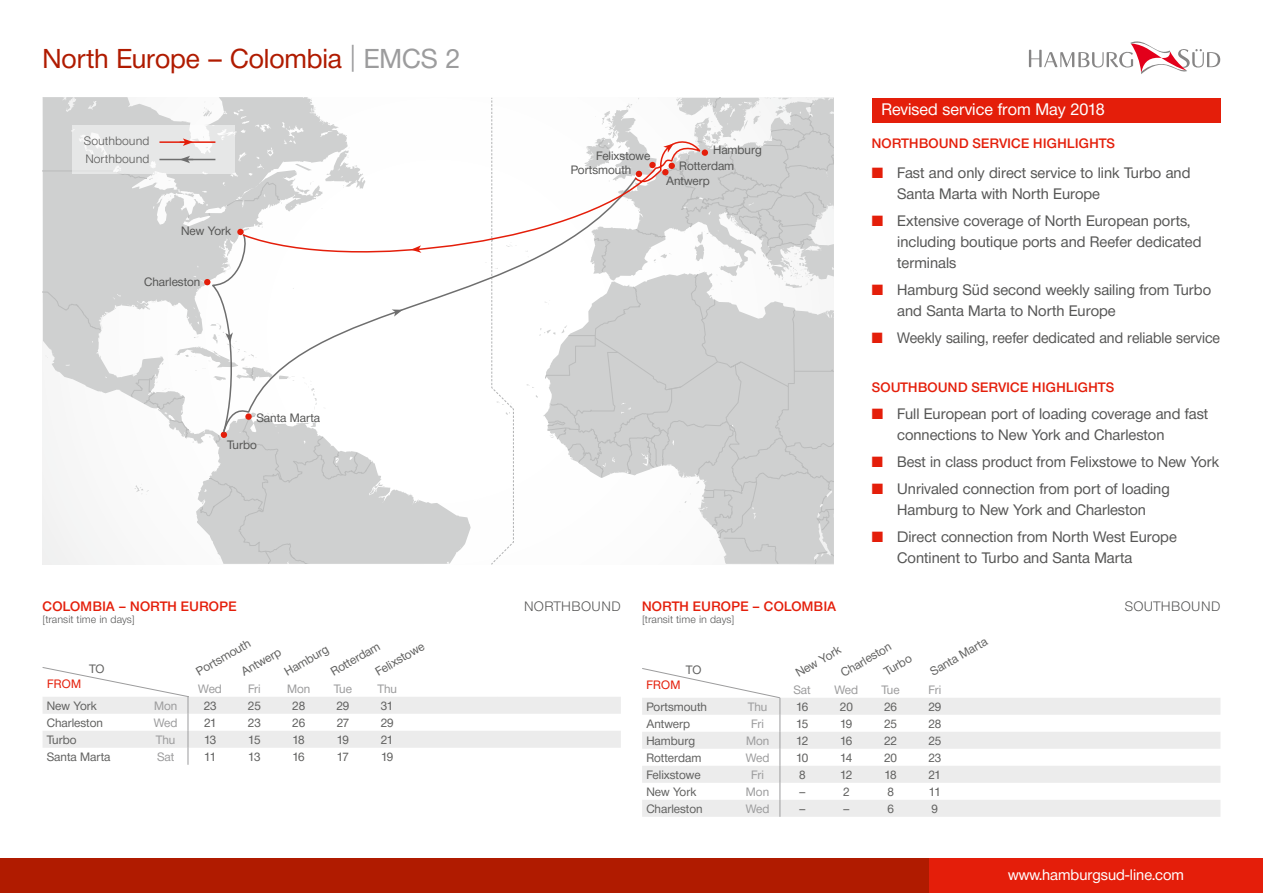
<style>
.page{position:relative;width:1263px;height:893px;background:#fff}
.page>*{position:absolute;margin:0;border:0;box-sizing:border-box;transform-origin:0 0}
.t1{font:27px "Neue Helvetica BQ";letter-spacing:-.005em;color:#b01b00}
.t2{font:16.5px "Neue Helvetica BQ";color:#fff}
.t3{font:15px/21px "Neue Helvetica BQ";color:#565655}
.t4{font:15px "Neue Helvetica BQ";color:#565655;scale:.96 1}
.t5{font:15px "Neue Helvetica BQ";color:#fff}
.t6{font:500 13.5px "Neue Helvetica BQ";letter-spacing:.02em;color:#e41e0a}
.t7{font:300 13.5px "Neue Helvetica BQ";letter-spacing:.02em;color:#565655}
.t8{font:12px/22.5px "Neue Helvetica BQ";color:#626261}
.t9{font:12px "Neue Helvetica BQ";color:#565655}
.t10{font:12px "Neue Helvetica BQ";color:#9c9c9d}
.t11{font:300 12px/18px "Neue Helvetica BQ";color:#565655}
.t12{font:12px "Neue Helvetica BQ";letter-spacing:.02em;color:#e41e0a}
.t13{font:300 10.5px "Neue Helvetica BQ";color:#565655}
.s1{color:#9c9c9d}
.s2{color:#e41e0a}
</style>
<div class="page">
<svg style="left:1029px;top:41px;width:191px;height:33px"></svg>
<div style="left:0;top:859px;width:929px;height:34px;background:#b01b00"></div>
<div style="left:929px;top:859px;width:334px;height:34px;background:#e41e0a"></div>
<svg style="left:43px;top:444px;width:156px;height:120px"></svg>
<svg style="left:199px;top:444px;width:71px;height:120px;background:#d4d5d5"></svg>
<svg style="left:270px;top:444px;width:201px;height:120px"></svg>
<svg style="left:43px;top:97px;width:300px;height:347px"></svg>
<svg style="left:579px;top:461px;width:255px;height:103px"></svg>
<svg style="left:579px;top:291px;width:255px;height:170px;background:#d0d1d1"></svg>
<svg style="left:491px;top:97px;width:88px;height:468px"></svg>
<svg style="left:42px;top:667px;width:579px;height:98px"></svg>
<svg style="left:781px;top:698px;width:439px;height:119px;fill:#ececec"></svg>
<svg style="left:642px;top:668px;width:139px;height:149px"></svg>
<svg style="left:602px;top:98px;width:232px;height:193px"></svg>
<svg style="left:148px;top:223px;width:125px;height:220px"></svg>
<svg style="left:72px;top:125px;width:162px;height:49px;background:#e7e8e8"></svg>
<hr style="left:159px;top:159px;width:56px;height:1px;background:#6e6e6e">
<svg style="left:180px;top:156px;width:13px;height:7px"></svg>
<hr style="left:159px;top:141px;width:56px;height:2px;background:#e41e0a">
<svg style="left:180px;top:136px;width:28px;height:12px"></svg>
<svg style="left:222px;top:176px;width:416px;height:257px"></svg>
<svg style="left:242px;top:134px;width:462px;height:141px"></svg>
<div style="left:872px;top:98px;width:348px;height:24px;background:#e41e0a"></div>
<h1 class="t1" style="left:43px;top:42px;width:419px">North Europe – Colombia <span class="s1">| EMCS 2</span></h1>
<p class="t11" style="left:84px;top:131px;width:67px">Southbound<br>Northbound</p>
<p class="t9" style="left:181px;top:223px;width:51px">New York</p>
<p class="t9" style="left:144px;top:274px;width:58px">Charleston</p>
<p class="t9" style="left:256px;top:410px;width:65px">Santa Marta</p>
<p class="t9" style="left:227px;top:438px;width:31px">Turbo</p>
<p class="t9" style="left:596px;top:148px;width:56px">Felixstowe</p>
<p class="t9" style="left:713px;top:142px;width:50px">Hamburg</p>
<p class="t9" style="left:571px;top:162px;width:62px">Portsmouth</p>
<p class="t9" style="left:679px;top:158px;width:56px">Rotterdam</p>
<p class="t9" style="left:666px;top:173px;width:45px">Antwerp</p>
<p class="t2" style="left:881px;top:99px;width:225px">Revised service from May 2018</p>
<p class="t6" style="left:872px;top:135px;width:245px">NORTHBOUND SERVICE HIGHLIGHTS</p>
<p class="t3" style="left:897px;top:162px;width:295px;text-indent:-26px"><span class="s2">■</span> Fast and only direct service to link Turbo and<br>Santa Marta with North Europe</p>
<p class="t3" style="left:897px;top:210px;width:306px;text-indent:-26px"><span class="s2">■</span> Extensive coverage of North European ports, including boutique ports and Reefer dedicated terminals</p>
<p class="t3" style="left:897px;top:279px;width:315px;text-indent:-26px"><span class="s2">■</span> Hamburg Süd second weekly sailing from Turbo and Santa Marta to North Europe</p>
<p class="t4" style="left:872px;top:328px;width:364px"><span class="s2">■</span> Weekly sailing, reefer dedicated and reliable service</p>
<p class="t6" style="left:872px;top:379px;width:244px">SOUTHBOUND SERVICE HIGHLIGHTS</p>
<p class="t3" style="left:897px;top:404px;width:312px;text-indent:-26px"><span class="s2">■</span> Full European port of loading coverage and fast connections to New York and Charleston</p>
<p class="t3" style="left:872px;top:452px;width:349px"><span class="s2">■</span> Best in class product from Felixstowe to New York</p>
<p class="t3" style="left:872px;top:479px;width:299px;text-align:center"><span class="s2">■</span> Unrivaled connection from port of loading<br>Hamburg to New York and Charleston</p>
<p class="t3" style="left:897px;top:527px;width:281px;text-indent:-26px"><span class="s2">■</span> Direct connection from North West Europe<br>Continent to Turbo and Santa Marta</p>
<p class="t6" style="left:43px;top:597px;width:195px">COLOMBIA – NORTH EUROPE</p>
<p class="t7" style="left:524px;top:597px;width:98px">NORTHBOUND</p>
<p class="t13" style="left:43px;top:613px;width:94px">[transit time in days]</p>
<p class="t6" style="left:642px;top:597px;width:195px">NORTH EUROPE – COLOMBIA</p>
<p class="t7" style="left:1125px;top:597px;width:97px">SOUTHBOUND</p>
<p class="t13" style="left:642px;top:613px;width:94px">[transit time in days]</p>
<p class="t8" style="left:89px;top:658px;width:17px">TO</p>
<p class="t8" style="left:191px;top:663px;width:62px;rotate:-30deg">Portsmouth</p>
<p class="t8" style="left:236px;top:663px;width:45px;rotate:-30deg">Antwerp</p>
<p class="t8" style="left:280px;top:663px;width:50px;rotate:-30deg">Hamburg</p>
<p class="t8" style="left:359px;top:643px;width:56px;text-indent:-39px;rotate:-30deg">Rotterdam<br>Felixstowe</p>
<p class="t8" style="left:686px;top:659px;width:17px">TO</p>
<p class="t8" style="left:825px;top:644px;width:58px;text-indent:-39px;rotate:-30deg">New York<br>Charleston</p>
<p class="t8" style="left:879px;top:663px;width:31px;rotate:-30deg">Turbo</p>
<p class="t8" style="left:925px;top:663px;width:65px;rotate:-30deg">Santa Marta</p>
<p class="t12" style="left:47px;top:676px;width:36px">FROM</p>
<p class="t10" style="left:198px;top:681px;width:25px">Wed</p>
<p class="t10" style="left:248px;top:681px;width:14px">Fri</p>
<p class="t10" style="left:287px;top:681px;width:25px">Mon</p>
<p class="t10" style="left:334px;top:681px;width:20px">Tue</p>
<p class="t10" style="left:377px;top:681px;width:21px">Thu</p>
<p class="t12" style="left:646px;top:677px;width:36px">FROM</p>
<p class="t10" style="left:793px;top:682px;width:19px">Sat</p>
<p class="t10" style="left:834px;top:682px;width:25px">Wed</p>
<p class="t10" style="left:881px;top:682px;width:20px">Tue</p>
<p class="t10" style="left:928px;top:682px;width:14px">Fri</p>
<p class="t8" style="left:47px;top:694px;width:51px">New York</p>
<p class="t10" style="left:154px;top:698px;width:25px">Mon</p>
<p class="t8" style="left:204px;top:694px;width:15px">23</p>
<p class="t8" style="left:248px;top:694px;width:15px">25</p>
<p class="t8" style="left:292px;top:694px;width:15px">28</p>
<p class="t8" style="left:336px;top:694px;width:15px">29</p>
<p class="t8" style="left:381px;top:694px;width:14px">31</p>
<p class="t8" style="left:47px;top:711px;width:58px">Charleston</p>
<p class="t10" style="left:154px;top:715px;width:25px">Wed</p>
<p class="t8" style="left:204px;top:711px;width:14px">21</p>
<p class="t8" style="left:248px;top:711px;width:15px">23</p>
<p class="t8" style="left:292px;top:711px;width:15px">26</p>
<p class="t8" style="left:337px;top:711px;width:14px">27</p>
<p class="t8" style="left:381px;top:711px;width:15px">29</p>
<p class="t8" style="left:47px;top:728px;width:31px">Turbo</p>
<p class="t10" style="left:156px;top:732px;width:21px">Thu</p>
<p class="t8" style="left:204px;top:728px;width:14px">13</p>
<p class="t8" style="left:248px;top:728px;width:14px">15</p>
<p class="t8" style="left:293px;top:728px;width:14px">18</p>
<p class="t8" style="left:337px;top:728px;width:14px">19</p>
<p class="t8" style="left:381px;top:728px;width:14px">21</p>
<p class="t8" style="left:47px;top:745px;width:65px">Santa Marta</p>
<p class="t10" style="left:157px;top:749px;width:19px">Sat</p>
<p class="t8" style="left:204px;top:745px;width:14px">11</p>
<p class="t8" style="left:248px;top:745px;width:14px">13</p>
<p class="t8" style="left:293px;top:745px;width:14px">16</p>
<p class="t8" style="left:337px;top:745px;width:14px">17</p>
<p class="t8" style="left:381px;top:745px;width:14px">19</p>
<p class="t8" style="left:646px;top:695px;width:62px">Portsmouth</p>
<p class="t10" style="left:748px;top:699px;width:21px">Thu</p>
<p class="t8" style="left:796px;top:695px;width:14px">16</p>
<p class="t8" style="left:840px;top:695px;width:15px">20</p>
<p class="t8" style="left:884px;top:695px;width:15px">26</p>
<p class="t8" style="left:928px;top:695px;width:15px">29</p>
<p class="t8" style="left:646px;top:712px;width:45px">Antwerp</p>
<p class="t10" style="left:751px;top:716px;width:14px">Fri</p>
<p class="t8" style="left:796px;top:712px;width:14px">15</p>
<p class="t8" style="left:840px;top:712px;width:14px">19</p>
<p class="t8" style="left:884px;top:712px;width:15px">25</p>
<p class="t8" style="left:928px;top:712px;width:15px">28</p>
<p class="t8" style="left:646px;top:729px;width:50px">Hamburg</p>
<p class="t10" style="left:746px;top:733px;width:25px">Mon</p>
<p class="t8" style="left:796px;top:729px;width:14px">12</p>
<p class="t8" style="left:840px;top:729px;width:14px">16</p>
<p class="t8" style="left:884px;top:729px;width:15px">22</p>
<p class="t8" style="left:928px;top:729px;width:15px">25</p>
<p class="t8" style="left:646px;top:746px;width:56px">Rotterdam</p>
<p class="t10" style="left:746px;top:750px;width:25px">Wed</p>
<p class="t8" style="left:796px;top:746px;width:14px">10</p>
<p class="t8" style="left:840px;top:746px;width:14px">14</p>
<p class="t8" style="left:884px;top:746px;width:15px">20</p>
<p class="t8" style="left:928px;top:746px;width:15px">23</p>
<p class="t8" style="left:646px;top:763px;width:56px">Felixstowe</p>
<p class="t10" style="left:751px;top:767px;width:14px">Fri</p>
<p class="t8" style="left:799px;top:763px;width:8px">8</p>
<p class="t8" style="left:840px;top:763px;width:14px">12</p>
<p class="t8" style="left:884px;top:763px;width:14px">18</p>
<p class="t8" style="left:928px;top:763px;width:14px">21</p>
<p class="t8" style="left:646px;top:780px;width:51px">New York</p>
<p class="t10" style="left:746px;top:784px;width:25px">Mon</p>
<p class="t8" style="left:799px;top:780px;width:8px">–</p>
<p class="t8" style="left:843px;top:780px;width:8px">2</p>
<p class="t8" style="left:887px;top:780px;width:8px">8</p>
<p class="t8" style="left:929px;top:780px;width:14px">11</p>
<p class="t8" style="left:646px;top:797px;width:58px">Charleston</p>
<p class="t10" style="left:746px;top:801px;width:25px">Wed</p>
<p class="t8" style="left:799px;top:797px;width:8px">–</p>
<p class="t8" style="left:843px;top:797px;width:8px">–</p>
<p class="t8" style="left:887px;top:797px;width:8px">6</p>
<p class="t8" style="left:931px;top:797px;width:8px">9</p>
<p class="t5" style="left:1008px;top:865px;width:177px">www.hamburgsud-line.com</p>
</div>
